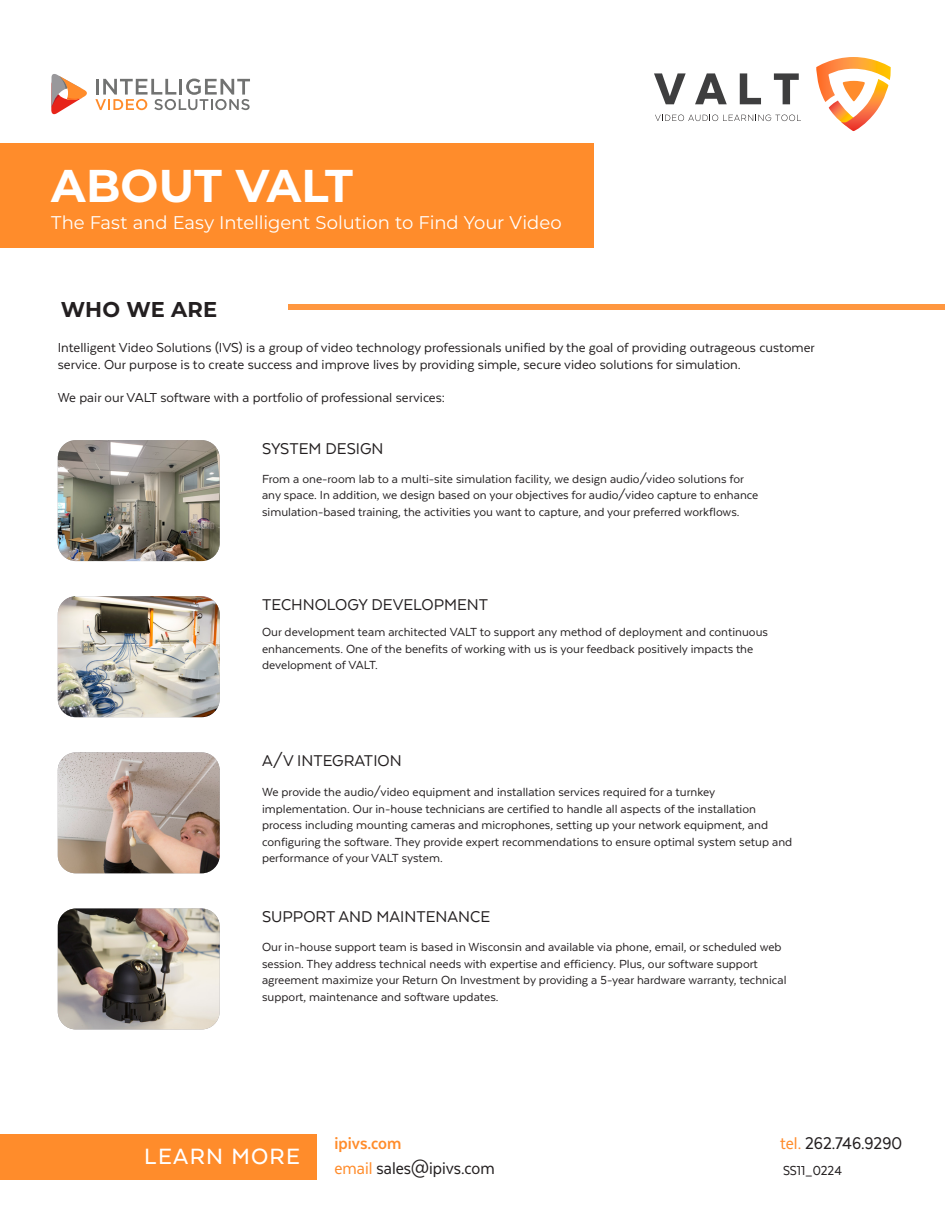
<style>
.page{position:relative;width:945px;height:1215px;background:#fff}
.page>*{position:absolute;margin:0;border:0;box-sizing:border-box;transform-origin:0 0}
.t1{font:700 45.9px "Montserrat";letter-spacing:.005em;color:#fff}
.t2{font:500 25.5px "Texta";letter-spacing:.05em;color:#fff}
.t3{font:700 21.45px "Montserrat";letter-spacing:.01em;color:#231f20}
.t4{font:19.5px "Texta Narrow";color:#231f20}
.t5{font:700 19.5px "Texta Narrow";color:#ff8c2b}
.t6{font:18.3px "Montserrat";letter-spacing:-.005em;color:#fff}
.t7{font:18px "Texta";color:#231f20}
.t8{font:15px/16.5px "Texta";color:#231f20}
.t9{font:15px "Texta Narrow";color:#231f20}
.t10{font:13.5px/16.5px "Texta";color:#231f20}
.s1{color:#ff8c2b}
</style>
<div class="page">
<div style="left:0;top:143px;width:594px;height:105px;background:#ff8c2b"></div>
<img style="left:58px;top:440px;width:162px;height:121px">
<img style="left:58px;top:596px;width:162px;height:121px">
<img style="left:58px;top:752px;width:162px;height:121px">
<img style="left:58px;top:909px;width:162px;height:120px">
<div style="left:0;top:1134px;width:316px;height:46px;background:#ff8c2b"></div>
<svg style="left:51px;top:74px;width:36px;height:41px"></svg>
<svg style="left:95px;top:79px;width:155px;height:31px"></svg>
<svg style="left:654px;top:73px;width:32px;height:31px"></svg>
<svg style="left:695px;top:73px;width:32px;height:31px"></svg>
<svg style="left:740px;top:73px;width:21px;height:31px"></svg>
<svg style="left:774px;top:73px;width:25px;height:31px"></svg>
<svg style="left:655px;top:115px;width:146px;height:6px"></svg>
<svg style="left:816px;top:57px;width:75px;height:74px"></svg>
<div style="left:288px;top:304px;width:657px;height:6px;background:#ff9740"></div>
<p class="t1" style="left:51px;top:153px;width:303px">ABOUT VALT</p>
<p class="t6" style="left:51px;top:210px;width:512px">The Fast and Easy Intelligent Solution to Find Your Video</p>
<p class="t3" style="left:61px;top:294px;width:158px">WHO WE ARE</p>
<p class="t8" style="left:58px;top:339px;width:759px">Intelligent Video Solutions (IVS) is a group of video technology professionals unified by the goal of providing outrageous customer service. Our purpose is to create success and improve lives by providing simple, secure video solutions for simulation.</p>
<p class="t8" style="left:58px;top:389px;width:389px">We pair our VALT software with a portfolio of professional services:</p>
<p class="t7" style="left:262px;top:439px;width:123px">SYSTEM DESIGN</p>
<p class="t10" style="left:262px;top:470px;width:498px">From a one-room lab to a multi-site simulation facility, we design audio/video solutions for any space. In addition, we design based on your objectives for audio/video capture to enhance simulation-based training, the activities you want to capture, and your preferred workflows.</p>
<p class="t7" style="left:262px;top:595px;width:228px">TECHNOLOGY DEVELOPMENT</p>
<p class="t10" style="left:262px;top:624px;width:508px">Our development team architected VALT to support any method of deployment and continuous enhancements. One of the benefits of working with us is your feedback positively impacts the development of VALT.</p>
<p class="t7" style="left:262px;top:751px;width:141px">A/V INTEGRATION</p>
<p class="t10" style="left:262px;top:784px;width:532px">We provide the audio/video equipment and installation services required for a turnkey implementation. Our in-house technicians are certified to handle all aspects of the installation process including mounting cameras and microphones, setting up your network equipment, and configuring the software. They provide expert recommendations to ensure optimal system setup and performance of your VALT system.</p>
<p class="t7" style="left:262px;top:907px;width:230px">SUPPORT AND MAINTENANCE</p>
<p class="t10" style="left:262px;top:939px;width:526px">Our in-house support team is based in Wisconsin and available via phone, email, or scheduled web session. They address technical needs with expertise and efficiency. Plus, our software support agreement maximize your Return On Investment by providing a 5-year hardware warranty, technical support, maintenance and software updates.</p>
<p class="t2" style="left:144px;top:1143px;width:157px">LEARN MORE</p>
<p class="t5" style="left:334px;top:1133px;width:68px">ipivs.com</p>
<p class="t4" style="left:780px;top:1133px;width:124px"><span class="s1">tel.</span> 262.746.9290</p>
<p class="t4" style="left:334px;top:1158px;width:162px"><span class="s1">email</span> sales@ipivs.com</p>
<p class="t9" style="left:783px;top:1162px;width:60px">SS11_0224</p>
</div>
